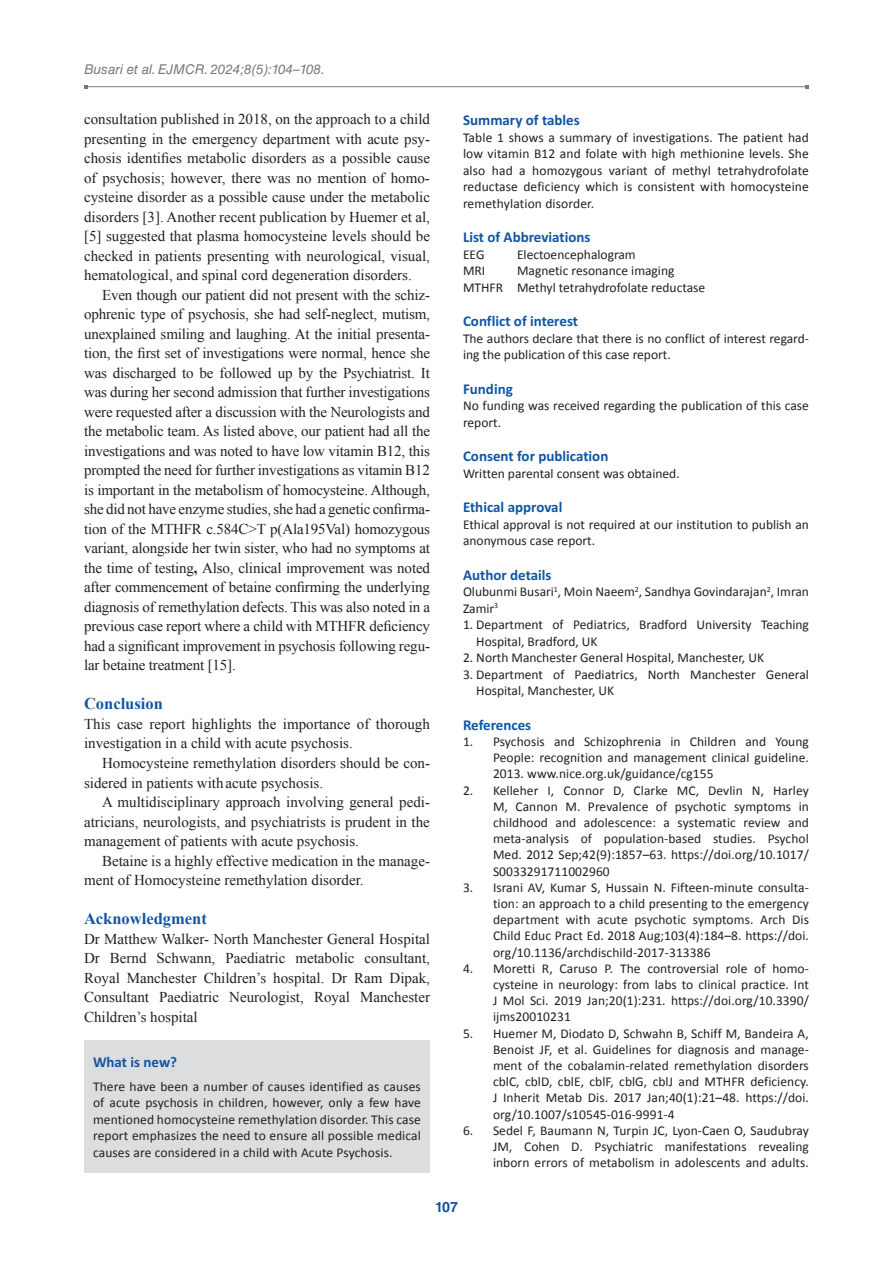
<style>
.page{position:relative;width:893px;height:1263px;background:#fff}
.page>*{position:absolute;margin:0;border:0;box-sizing:border-box;transform-origin:0 0}
.t1{font:700 16.5px "Times New Roman";color:#1055a4}
.t2{font:15px/19.5px "Times New Roman";color:#231f20;text-align:justify}
.t3{font:700 15px "Calibri";color:#1055a4}
.t4{font:700 14.25px "Helvetica LT Std";color:#1055a4}
.t5{font:13.5px/16.2px "Calibri";color:#231f20;text-align:justify}
.t6{font:italic 13.5px "Helvetica LT Std";color:#76787b}
.s1{font-weight:700}
</style>
<div class="page">
<hr style="left:85px;top:86px;width:722px;height:1px;background:#76787b">
<div style="left:84px;top:1040px;width:346px;height:35px;background:#dcdddf"></div>
<div style="left:84px;top:1071px;width:346px;height:102px;background:#dcdddf"></div>
<p class="t6" style="left:84px;top:61px;width:242px">Busari et al. EJMCR. 2024;8(5):104–108.</p>
<p class="t2" style="left:84px;top:109px;width:347px">consultation published in 2018, on the approach to a child presenting in the emergency department with acute psy&shy;chosis identifies metabolic disorders as a possible cause of psychosis; however, there was no mention of homo&shy;cysteine disorder as a possible cause under the metabolic disorders [3]. Another recent publication by Huemer et al, [5] suggested that plasma homocysteine levels should be checked in patients presenting with neurological, visual, hematological, and spinal cord degeneration disorders.</p>
<p class="t2" style="left:84px;top:285px;width:348px;text-indent:18px">Even though our patient did not present with the schiz&shy;ophrenic type of psychosis, she had self-neglect, mutism, unexplained smiling and laughing. At the initial presenta&shy;tion, the first set of investigations were normal, hence she was discharged to be followed up by the Psychiatrist. It was during her second admission that further investigations were requested after a discussion with the Neurologists and the metabolic team. As listed above, our patient had all the investigations and was noted to have low vitamin B12, this prompted the need for further investigations as vitamin B12 is important in the metabolism of homocysteine. Although, she did not have enzyme studies, she had a genetic confirma&shy;tion of the MTHFR c.584C&gt;T p(Ala195Val) homozygous variant, alongside her twin sister, who had no symptoms at the time of testing<span class="s1">,</span> Also, clinical improvement was noted after commencement of betaine confirming the underlying diagnosis of remethylation defects. This was also noted in a previous case report where a child with MTHFR deficiency had a significant improvement in psychosis following regu&shy;lar betaine treatment [15].</p>
<p class="t1" style="left:84px;top:692px;width:80px">Conclusion</p>
<p class="t2" style="left:84px;top:714px;width:347px">This case report highlights the importance of thorough investigation in a child with acute psychosis.</p>
<p class="t2" style="left:84px;top:753px;width:347px;text-indent:18px">Homocysteine remethylation disorders should be con&shy;sidered in patients with acute psychosis.</p>
<p class="t2" style="left:84px;top:792px;width:347px;text-indent:18px">A multidisciplinary approach involving general pedi&shy;atricians, neurologists, and psychiatrists is prudent in the management of patients with acute psychosis.</p>
<p class="t2" style="left:84px;top:850px;width:347px;text-indent:18px">Betaine is a highly effective medication in the manage&shy;ment of Homocysteine remethylation disorder.</p>
<p class="t1" style="left:84px;top:907px;width:124px">Acknowledgment</p>
<p class="t2" style="left:84px;top:928px;width:347px">Dr Matthew Walker- North Manchester General Hospital Dr Bernd Schwann, Paediatric metabolic consultant, Royal Manchester Children’s hospital. Dr Ram Dipak, Consultant Paediatric Neurologist, Royal Manchester Children’s hospital</p>
<p class="t3" style="left:93px;top:1052px;width:86px">What is new?</p>
<p class="t5" style="left:93px;top:1078px;width:329px">There have been a number of causes identified as causes of acute psychosis in children, however, only a few have mentioned homocysteine remethylation disorder. This case report emphasizes the need to ensure all possible medical causes are considered in a child with Acute Psychosis.</p>
<p class="t3" style="left:463px;top:111px;width:118px">Summary of tables</p>
<p class="t5" style="left:463px;top:129px;width:347px">Table 1 shows a summary of investigations. The patient had low vitamin B12 and folate with high methionine levels. She also had a homozygous variant of methyl tetrahydrofolate reductase deficiency which is consistent with homocysteine remethylation disorder.</p>
<p class="t3" style="left:463px;top:228px;width:129px">List of Abbreviations</p>
<p class="t5" style="left:463px;top:246px;width:23px">EEG</p>
<p class="t5" style="left:517px;top:246px;width:120px">Electoencephalogram</p>
<p class="t5" style="left:463px;top:263px;width:24px">MRI</p>
<p class="t5" style="left:463px;top:263px;width:244px;text-indent:54px">Magnetic resonance imaging<br>MTHFR Methyl tetrahydrofolate reductase</p>
<p class="t3" style="left:463px;top:312px;width:117px">Conflict of interest</p>
<p class="t5" style="left:463px;top:330px;width:347px">The authors declare that there is no conflict of interest regard&shy;ing the publication of this case report.</p>
<p class="t3" style="left:463px;top:379px;width:51px">Funding</p>
<p class="t5" style="left:463px;top:398px;width:347px">No funding was received regarding the publication of this case report.</p>
<p class="t3" style="left:463px;top:447px;width:147px">Consent for publication</p>
<p class="t5" style="left:463px;top:465px;width:218px">Written parental consent was obtained.</p>
<p class="t3" style="left:463px;top:498px;width:101px">Ethical approval</p>
<p class="t5" style="left:463px;top:516px;width:347px">Ethical approval is not required at our institution to publish an anonymous case report.</p>
<p class="t3" style="left:463px;top:565px;width:90px">Author details</p>
<p class="t5" style="left:463px;top:584px;width:347px">Olubunmi Busari<sup>1</sup>, Moin Naeem<sup>2</sup>, Sandhya Govindarajan<sup>2</sup>, Imran<br>Zamir<sup>3</sup></p>
<p class="t5" style="left:476px;top:617px;width:334px;text-indent:-13px">1. Department of Pediatrics, Bradford University Teaching<br>Hospital, Bradford, UK</p>
<p class="t5" style="left:463px;top:650px;width:303px">2. North Manchester General Hospital, Manchester, UK</p>
<p class="t5" style="left:476px;top:666px;width:334px;text-indent:-13px">3. Department of Paediatrics, North Manchester General<br>Hospital, Manchester, UK</p>
<p class="t3" style="left:463px;top:715px;width:70px">References</p>
<p class="t5" style="left:493px;top:733px;width:317px;text-indent:-30px">1. Psychosis and Schizophrenia in Children and Young People: recognition and management clinical guideline.<br>2013. www.nice.org.uk/guidance/cg155</p>
<p class="t5" style="left:493px;top:782px;width:317px;text-indent:-30px">2. Kelleher I, Connor D, Clarke MC, Devlin N, Harley M, Cannon M. Prevalence of psychotic symptoms in childhood and adolescence: a systematic review and meta-analysis of population-based studies. Psychol Med. 2012 Sep;42(9):1857–63. https://doi.org/10.1017/ S0033291711002960</p>
<p class="t5" style="left:493px;top:879px;width:317px;text-indent:-30px">3. Israni AV, Kumar S, Hussain N. Fifteen-minute consulta&shy;tion: an approach to a child presenting to the emergency department with acute psychotic symptoms. Arch Dis Child Educ Pract Ed. 2018 Aug;103(4):184–8. https://doi. org/10.1136/archdischild-2017-313386</p>
<p class="t5" style="left:493px;top:960px;width:317px;text-indent:-30px">4. Moretti R, Caruso P. The controversial role of homo&shy;cysteine in neurology: from labs to clinical practice. Int J Mol Sci. 2019 Jan;20(1):231. https://doi.org/10.3390/ ijms20010231</p>
<p class="t5" style="left:493px;top:1025px;width:317px;text-indent:-30px">5. Huemer M, Diodato D, Schwahn B, Schiff M, Bandeira A, Benoist JF, et al. Guidelines for diagnosis and manage&shy;ment of the cobalamin-related remethylation disorders cblC, cblD, cblE, cblF, cblG, cblJ and MTHFR deficiency.<br>J Inherit Metab Dis. 2017 Jan;40(1):21–48. https://doi. org/10.1007/s10545-016-9991-4</p>
<p class="t5" style="left:493px;top:1122px;width:317px;text-indent:-30px">6. Sedel F, Baumann N, Turpin JC, Lyon-Caen O, Saudubray JM, Cohen D. Psychiatric manifestations revealing inborn errors of metabolism in adolescents and adults.</p>
<p class="t4" style="left:435px;top:1198px;width:24px">107</p>
</div>
